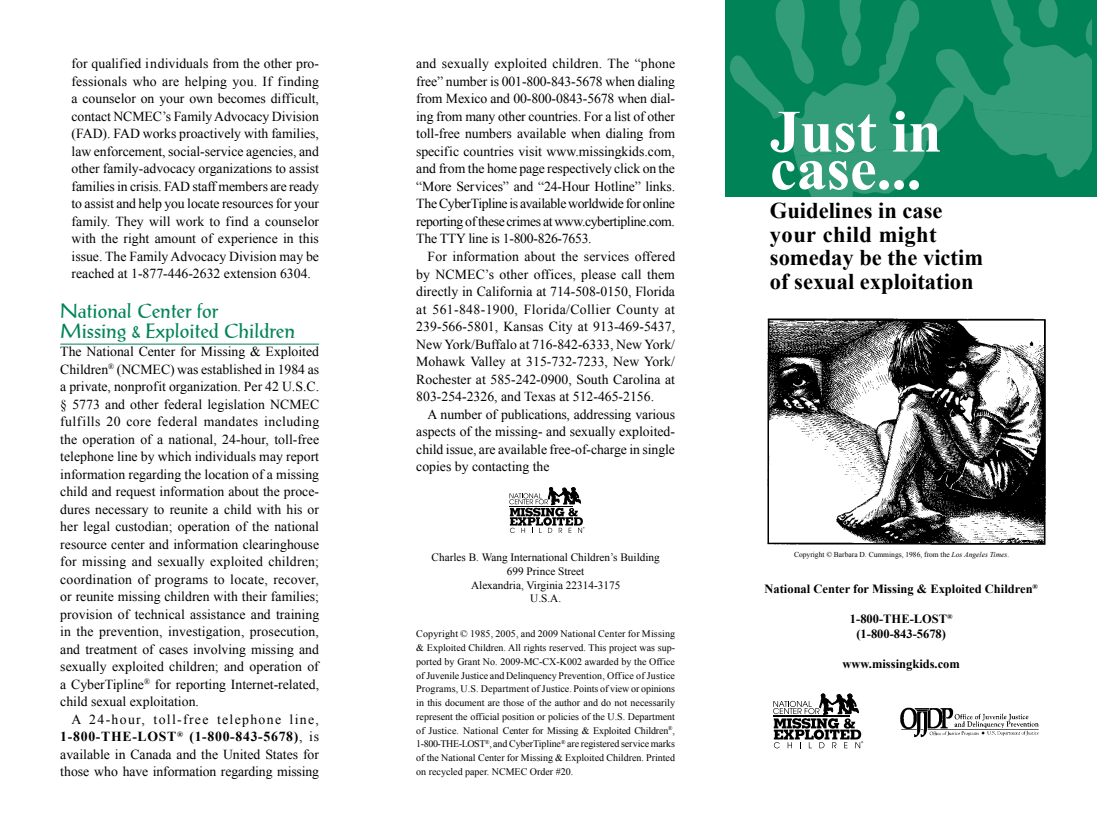
<style>
.page{position:relative;width:1097px;height:833px;background:#fff}
.page>*{position:absolute;margin:0;border:0;box-sizing:border-box;transform-origin:0 0}
.t1{font:700 60px "Times New Roman";color:#fff}
.t2{font:700 22.5px/23.8px "Times New Roman";color:#000}
.t3{font:20px/20px "Antiqua S Si";color:#008457}
.t4{font:13.75px/17.5px "Times New Roman";color:#000;text-align:justify}
.t5{font:700 12.5px/15px "Times New Roman";color:#000;text-align:center}
.t6{font:11.25px/13.8px "Times New Roman";color:#000;text-align:center}
.t7{font:10px/13.8px "Times New Roman";color:#000;text-align:justify}
.t8{font:7.5px "Times New Roman";color:#000}
.s1{font-weight:700}
.s2{font-style:italic}
</style>
<div class="page">
<hr style="left:60px;top:344px;width:259px;height:1px;background:#008457">
<img style="left:767px;top:318px;width:278px;height:226px">
<svg style="left:729px;top:0;width:363px;height:196px;background:#168e66"></svg>
<img style="left:900px;top:707px;width:139px;height:31px">
<svg style="left:773px;top:693px;width:90px;height:55px"></svg>
<svg style="left:509px;top:487px;width:75px;height:46px"></svg>
<p class="t4" style="left:72px;top:55px;width:249px">for qualified individuals from the other pro&shy;fessionals who are helping you. If finding a counselor on your own becomes difficult, contact NCMEC’s Family Advocacy Division (FAD). FAD works proactively with families, law enforcement, social-service agencies, and other family-advocacy organizations to assist families in crisis. FAD staff members are ready to assist and help you locate resources for your family. They will work to find a counselor with the right amount of experience in this issue. The Family Advocacy Division may be reached at 1-877-446-2632 extension 6304.</p>
<h3 class="t3" style="left:60px;top:301px;width:236px">National Center for<br>Missing &amp; Exploited Children</h3>
<p class="t4" style="left:60px;top:342px;width:260px">The National Center for Missing &amp; Exploited Children<sup>®</sup> (NCMEC) was established in 1984 as a private, nonprofit organization. Per 42 U.S.C. § 5773 and other federal legislation NCMEC fulfills 20 core federal mandates including the operation of a national, 24-hour, toll-free telephone line by which individuals may report information regarding the location of a missing child and request information about the proce&shy;dures necessary to reunite a child with his or her legal custodian; operation of the national resource center and information clearinghouse for missing and sexually exploited children; coordination of programs to locate, recover, or reunite missing children with their families; provision of technical assistance and training in the prevention, investigation, prosecution, and treatment of cases involving missing and sexually exploited children; and operation of a CyberTipline<sup>®</sup> for reporting Internet-related, child sexual exploitation.</p>
<p class="t4" style="left:60px;top:710px;width:260px;text-indent:11px">A 24-hour, toll-free telephone line, <span class="s1">1-800-THE-LOST</span><sup>®</sup> <span class="s1">(1-800-843-5678)</span>, is available in Canada and the United States for those who have information regarding missing</p>
<p class="t4" style="left:416px;top:55px;width:260px">and sexually exploited children. The “phone free” number is 001-800-843-5678 when dialing from Mexico and 00-800-0843-5678 when dial&shy;ing from many other countries. For a list of other toll-free numbers available when dialing from specific countries visit www.missingkids.com, and from the home page respectively click on the “More Services” and “24-Hour Hotline” links.<br>The CyberTipline is available worldwide for online reporting of these crimes at www.cybertipline.com.<br>The TTY line is 1-800-826-7653.</p>
<p class="t4" style="left:416px;top:247px;width:260px;text-indent:11px">For information about the services offered by NCMEC’s other offices, please call them directly in California at 714-508-0150, Florida at 561-848-1900, Florida/Collier County at 239-566-5801, Kansas City at 913-469-5437, New York/Buffalo at 716-842-6333, New York/ Mohawk Valley at 315-732-7233, New York/ Rochester at 585-242-0900, South Carolina at 803-254-2326, and Texas at 512-465-2156.</p>
<p class="t4" style="left:416px;top:405px;width:260px;text-indent:11px">A number of publications, addressing various aspects of the missing- and sexually exploited&shy;child issue, are available free-of-charge in single copies by contacting the</p>
<p class="t6" style="left:432px;top:550px;width:230px">Charles B. Wang International Children’s Building<br>699 Prince Street<br>Alexandria, Virginia 22314-3175<br>U.S.A.</p>
<p class="t7" style="left:416px;top:627px;width:260px">Copyright © 1985, 2005, and 2009 National Center for Missing &amp; Exploited Children. All rights reserved. This project was sup&shy;ported by Grant No. 2009-MC-CX-K002 awarded by the Office of Juvenile Justice and Delinquency Prevention, Office of Justice Programs, U.S. Department of Justice. Points of view or opinions in this document are those of the author and do not necessarily represent the official position or policies of the U.S. Department of Justice. National Center for Missing &amp; Exploited Children<sup>®</sup>, 1-800-THE-LOST<sup>®</sup>, and CyberTipline<sup>®</sup> are registered service marks of the National Center for Missing &amp; Exploited Children. Printed on recycled paper. NCMEC Order #20.</p>
<h1 class="t1" style="left:770px;top:90px;width:173px">Just in</h1>
<h1 class="t1" style="left:770px;top:127px;width:153px">case...</h1>
<h2 class="t2" style="left:770px;top:198px;width:215px">Guidelines in case your child might someday be the victim of sexual exploitation</h2>
<p class="t8" style="left:794px;top:549px;width:217px">Copyright © Barbara D. Cummings, 1986, from the <span class="s2">Los Angeles Times</span>.</p>
<p class="t5" style="left:764px;top:581px;width:275px">National Center for Missing &amp; Exploited Children<sup>®</sup></p>
<p class="t5" style="left:850px;top:611px;width:104px">1-800-THE-LOST<sup>® </sup>(1-800-843-5678)</p>
<p class="t5" style="left:842px;top:656px;width:119px">www.missingkids.com</p>
</div>
